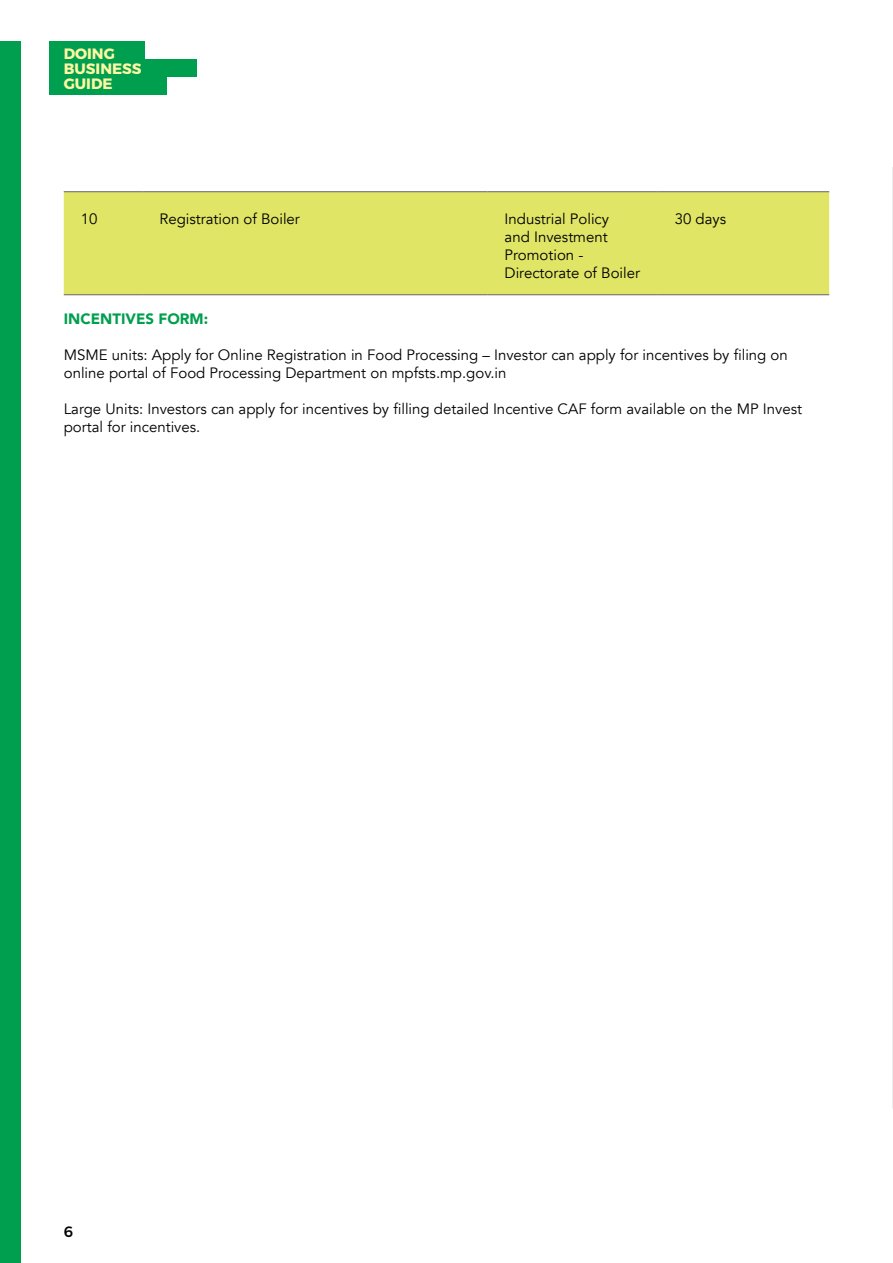
<style>
.page{position:relative;width:893px;height:1263px;background:#fff}
.page>*{position:absolute;margin:0;border:0;box-sizing:border-box;transform-origin:0 0}
.t1{font:15px/18px "Avenir";color:#000}
.t2{font:700 15px/15px "Montserrat";color:#fff8a3}
.t3{font:900 15px "Avenir";color:#009f4f}
.t4{font:500 15px "Montserrat";color:#000}
</style>
<div class="page">
<div style="left:50px;top:41px;width:95px;height:18px;background:#009f4f"></div>
<div style="left:50px;top:59px;width:147px;height:18px;background:#009f4f"></div>
<div style="left:50px;top:77px;width:117px;height:18px;background:#009f4f"></div>
<div style="left:0;top:41px;width:21px;height:1222px;background:#009f4f"></div>
<div style="left:64px;top:192px;width:765px;height:102px;background:#e0e566"></div>
<hr style="left:64px;top:191px;width:78px;height:1px;background:#636466">
<hr style="left:142px;top:191px;width:346px;height:1px;background:#636466">
<hr style="left:488px;top:191px;width:170px;height:1px;background:#636466">
<hr style="left:658px;top:191px;width:171px;height:1px;background:#636466">
<hr style="left:64px;top:294px;width:78px;height:1px;background:#636466">
<hr style="left:142px;top:294px;width:346px;height:1px;background:#636466">
<hr style="left:488px;top:294px;width:170px;height:1px;background:#636466">
<hr style="left:658px;top:294px;width:171px;height:1px;background:#636466">
<hr style="left:892px;top:167px;width:1px;height:941px;background:#e6e7e8">
<p class="t2" style="left:64px;top:45px;width:79px">DOING<br>BUSINESS<br>GUIDE</p>
<p class="t1" style="left:81px;top:210px;width:18px">10</p>
<p class="t1" style="left:159px;top:210px;width:142px">Registration of Boiler</p>
<p class="t1" style="left:505px;top:210px;width:137px">Industrial Policy<br>and Investment<br>Promotion -<br>Directorate of Boiler</p>
<p class="t1" style="left:675px;top:210px;width:53px">30 days</p>
<p class="t3" style="left:64px;top:306px;width:146px">INCENTIVES FORM:</p>
<p class="t1" style="left:64px;top:346px;width:726px">MSME units: Apply for Online Registration in Food Processing – Investor can apply for incentives by filing on online portal of Food Processing Department on mpfsts.mp.gov.in</p>
<p class="t1" style="left:64px;top:400px;width:740px">Large Units: Investors can apply for incentives by filling detailed Incentive CAF form available on the MP Invest portal for incentives.</p>
<p class="t4" style="left:64px;top:1220px;width:11px">6</p>
</div>
